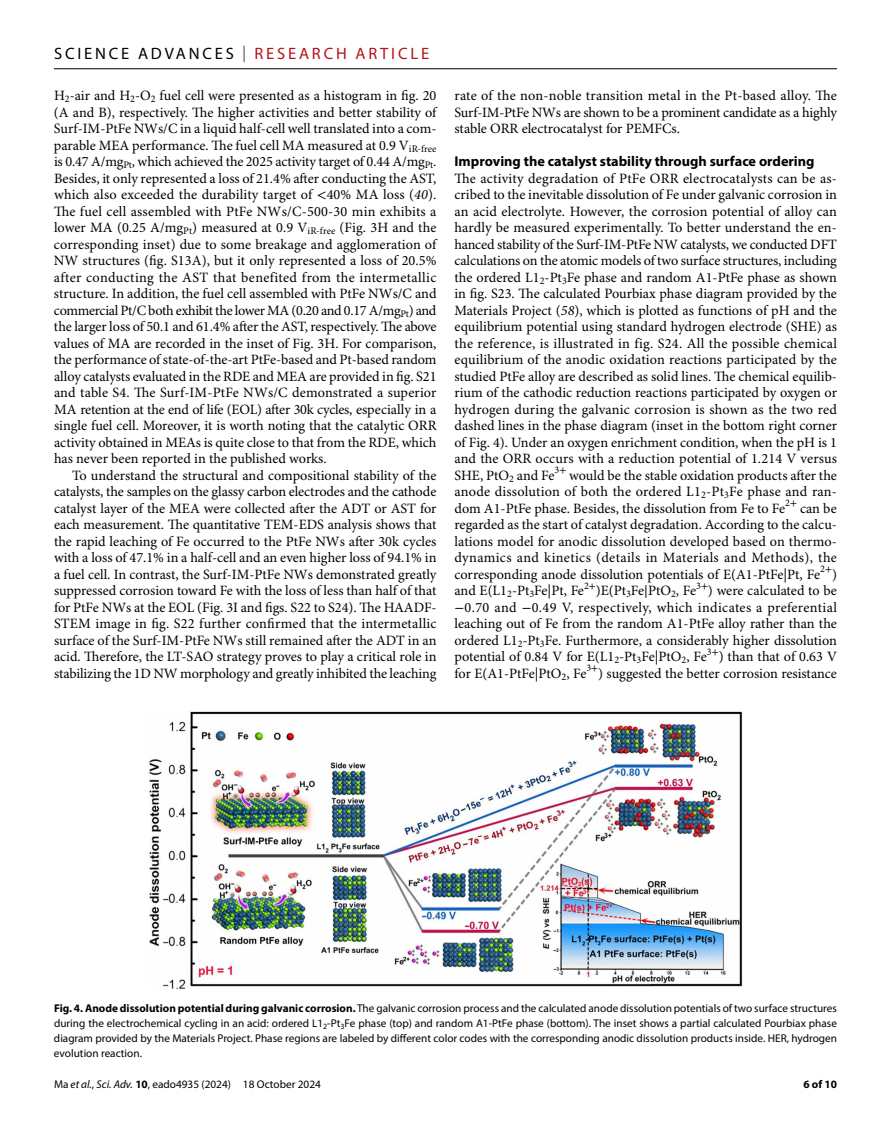
<style>
.page{position:relative;width:891px;height:1134px;background:#fff}
.page>*{position:absolute;margin:0;border:0;box-sizing:border-box;transform-origin:0 0}
.t1{font:16.5px "Myriad Pro";letter-spacing:.17em;color:#000}
.t2{font:14.25px/16.5px "Minion Pro";letter-spacing:-.005em;color:#000;text-align:justify}
.t3{font:700 14.25px "Myriad Pro";color:#000}
.t4{font:11.25px/15px "Myriad Pro";color:#000;text-align:justify}
.t5{font:700 11.25px "Myriad Pro";color:#000}
.s1{font-weight:300}
.s2{color:#b5121b}
.s3{font-family:"STIX"}
.s4{font-style:italic}
.s5{font-weight:700}
</style>
<div class="page">
<hr style="left:54px;top:68px;width:783px;height:1px;background:#000">
<img style="left:149px;top:712px;width:593px;height:277px">
<p class="t1" style="left:54px;top:44px;width:376px">Science Adva nces <span class="s1">|</span> <span class="s2">Resear ch Ar ticle</span></p>
<p class="t2" style="left:54px;top:88px;width:384px">H<sub>2</sub>-air and H<sub>2</sub>-O<sub>2</sub> fuel cell were presented as a histogram in fig. 20 (A and B), respectively. The higher activities and better stability of Surf-IM-PtFe NWs/C in a liquid half-cell well translated into a com&shy;parable MEA performance. The fuel cell MA measured at 0.9 V<sub>iR-free </sub>is 0.47 A/mg<sub>Pt</sub>, which achieved the 2025 activity target of 0.44 A/mg<sub>Pt</sub>.<br>Besides, it only represented a loss of 21.4% after conducting the AST, which also exceeded the durability target of <span class="s3">&lt;</span>40% MA loss (<span class="s4">40</span>).<br>The fuel cell assembled with PtFe NWs/C-500-30 min exhibits a lower MA (0.25 A/mg<sub>Pt</sub>) measured at 0.9 V<sub>iR-free</sub> (Fig. 3H and the corresponding inset) due to some breakage and agglomeration of NW structures (fig. S13A), but it only represented a loss of 20.5% after conducting the AST that benefited from the intermetallic structure. In addition, the fuel cell assembled with PtFe NWs/C and commercial Pt/C both exhibit the lower MA (0.20 and 0.17 A/mg<sub>Pt</sub>) and the larger loss of 50.1 and 61.4% after the AST, respectively. The above values of MA are recorded in the inset of Fig. 3H. For comparison, the performance of state-of-the-art PtFe-based and Pt-based random alloy catalysts evaluated in the RDE and MEA are provided in fig. S21 and table S4. The Surf-IM-PtFe NWs/C demonstrated a superior MA retention at the end of life (EOL) after 30k cycles, especially in a single fuel cell. Moreover, it is worth noting that the catalytic ORR activity obtained in MEAs is quite close to that from the RDE, which has never been reported in the published works.</p>
<p class="t2" style="left:54px;top:468px;width:384px;text-indent:18px">To understand the structural and compositional stability of the catalysts, the samples on the glassy carbon electrodes and the cathode catalyst layer of the MEA were collected after the ADT or AST for each measurement. The quantitative TEM-EDS analysis shows that the rapid leaching of Fe occurred to the PtFe NWs after 30k cycles with a loss of 47.1% in a half-cell and an even higher loss of 94.1% in a fuel cell. In contrast, the Surf-IM-PtFe NWs demonstrated greatly suppressed corrosion toward Fe with the loss of less than half of that for PtFe NWs at the EOL (Fig. 3I and figs. S22 to S24). The HAADF-STEM image in fig. S22 further confirmed that the intermetallic surface of the Surf-IM-PtFe NWs still remained after the ADT in an acid. Therefore, the LT-SAO strategy proves to play a critical role in stabilizing the 1D NW morphology and greatly inhibited the leaching</p>
<p class="t2" style="left:455px;top:88px;width:384px">rate of the non-noble transition metal in the Pt-based alloy. The Surf-IM-PtFe NWs are shown to be a prominent candidate as a highly stable ORR electrocatalyst for PEMFCs.</p>
<p class="t3" style="left:455px;top:152px;width:362px">Improving the catalyst stability through surface ordering</p>
<p class="t2" style="left:454px;top:171px;width:384px">The activity degradation of PtFe ORR electrocatalysts can be as&shy;cribed to the inevitable dissolution of Fe under galvanic corrosion in an acid electrolyte. However, the corrosion potential of alloy can hardly be measured experimentally. To better understand the en&shy;hanced stability of the Surf-IM-PtFe NW catalysts, we conducted DFT calculations on the atomic models of two surface structures, including the ordered L1<sub>2</sub>-Pt<sub>3</sub>Fe phase and random A1-PtFe phase as shown in fig. S23. The calculated Pourbiax phase diagram provided by the Materials Project (<span class="s4">58</span>), which is plotted as functions of pH and the equilibrium potential using standard hydrogen electrode (SHE) as the reference, is illustrated in fig. S24. All the possible chemical equilibrium of the anodic oxidation reactions participated by the studied PtFe alloy are described as solid lines. The chemical equilib&shy;rium of the cathodic reduction reactions participated by oxygen or hydrogen during the galvanic corrosion is shown as the two red dashed lines in the phase diagram (inset in the bottom right corner of Fig. 4). Under an oxygen enrichment condition, when the pH is 1 and the ORR occurs with a reduction potential of 1.214 V versus SHE, PtO<sub>2</sub> and Fe<sup>3</sup><sup>+</sup> would be the stable oxidation products after the anode dissolution of both the ordered L1<sub>2</sub>-Pt<sub>3</sub>Fe phase and ran&shy;dom A1-PtFe phase. Besides, the dissolution from Fe to Fe<sup>2</sup><sup>+</sup> can be regarded as the start of catalyst degradation. According to the calcu&shy;lations model for anodic dissolution developed based on thermo&shy;dynamics and kinetics (details in Materials and Methods), the corresponding anode dissolution potentials of E(A1-PtFe|Pt, Fe<sup>2</sup><sup>+</sup>) and E(L1<sub>2</sub>-Pt<sub>3</sub>Fe|Pt, Fe<sup>2</sup><sup>+</sup>)E(Pt<sub>3</sub>Fe<span class="s3">∣</span>PtO<sub>2</sub>, Fe<sup>3</sup><sup>+</sup>) were calculated to be <span class="s3">−</span>0.70 and <span class="s3">−</span>0.49 V, respectively, which indicates a preferential leaching out of Fe from the random A1-PtFe alloy rather than the ordered L1<sub>2</sub>-Pt<sub>3</sub>Fe. Furthermore, a considerably higher dissolution potential of 0.84 V for E(L1<sub>2</sub>-Pt<sub>3</sub>Fe|PtO<sub>2</sub>, Fe<sup>3</sup><sup>+</sup>) than that of 0.63 V for E(A1-PtFe|PtO<sub>2</sub>, Fe<sup>3</sup><sup>+</sup>) suggested the better corrosion resistance</p>
<p class="t4" style="left:54px;top:1001px;width:785px"><span class="s5">Fig. 4. Anode dissolution potential during galvanic corrosion.</span> The galvanic corrosion process and the calculated anode dissolution potentials of two surface structures during the electrochemical cycling in an acid: ordered L1<sub>2</sub>-Pt<sub>3</sub>Fe phase (top) and random A1-PtFe phase (bottom). The inset shows a partial calculated Pourbiax phase diagram provided by the Materials Project. Phase regions are labeled by different color codes with the corresponding anodic dissolution products inside. HER, hydrogen evolution reaction.</p>
<p class="t4" style="left:54px;top:1076px;width:268px">Ma <span class="s4">et al.</span>, <span class="s4">Sci. Adv.</span> <span class="s5">10</span>, eado4935 (2024) 18 October 2024</p>
<p class="t5" style="left:803px;top:1076px;width:35px">6 of 10</p>
</div>
